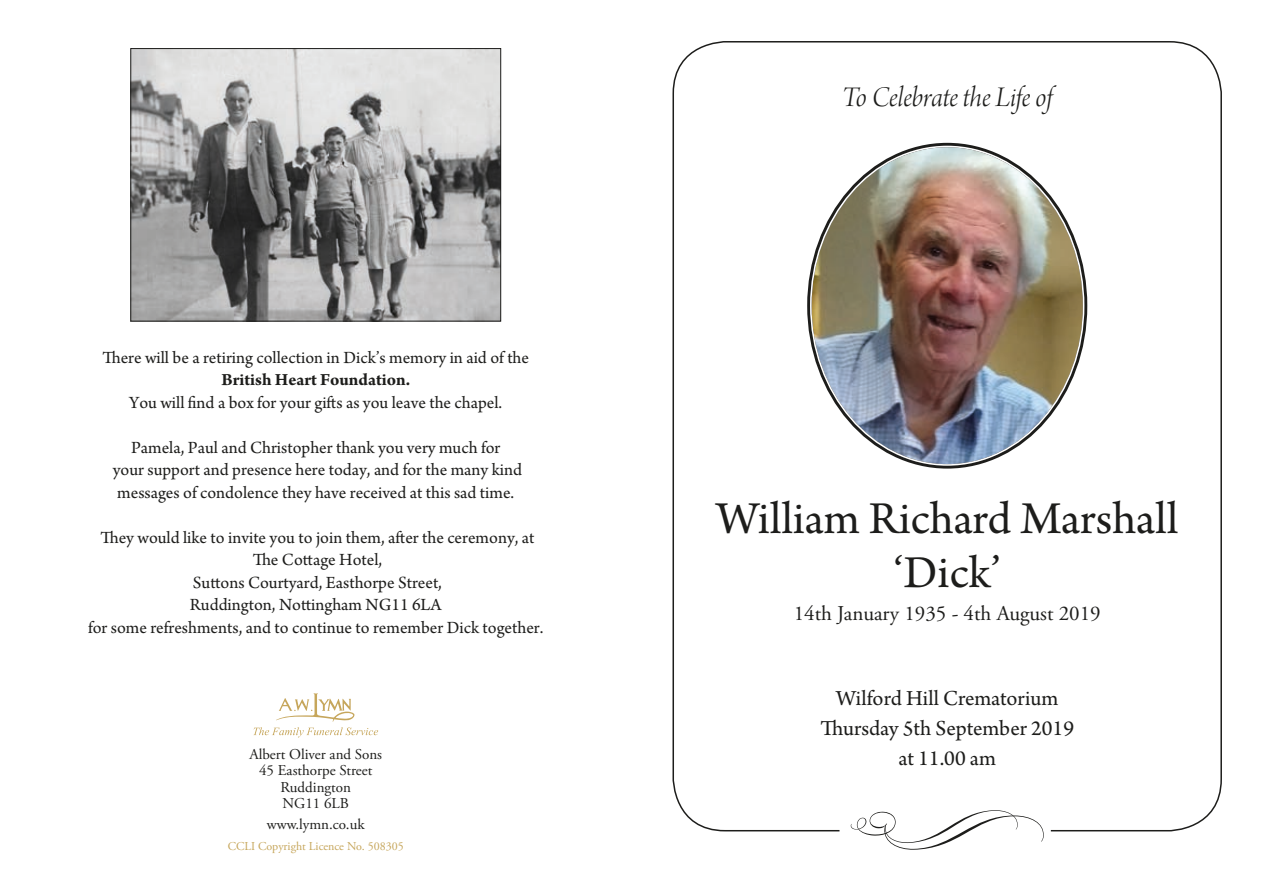
<style>
.page{position:relative;width:1263px;height:893px;background:#fff}
.page>*{position:absolute;margin:0;border:0;box-sizing:border-box;transform-origin:0 0}
.t1{font:48px/54px "Arno Pro";color:#1d1d1b;text-align:center}
.t2{font:30px "Arno Pro Light Italic Display";letter-spacing:-.005em;color:#1d1d1b}
.t3{font:22.5px/30px "Arno Pro";color:#1d1d1b;text-align:center}
.t4{font:21px "Adobe Garamond Pro";color:#1d1d1b}
.t5{font:18px/22.5px "Arno Pro";color:#1d1d1b;text-align:center}
.t6{font:700 18px "Arno Pro";color:#1d1d1b}
.t7{font:15px/16.5px "Adobe Garamond Pro";color:#1d1d1b;text-align:center}
.t8{font:12px "Adobe Garamond Pro";color:#c6a65b}
</style>
<div class="page">
<svg style="left:851px;top:810px;width:193px;height:40px"></svg>
<img style="left:812px;top:147px;width:271px;height:317px">
<svg style="left:253px;top:693px;width:125px;height:44px"></svg>
<img style="left:132px;top:50px;width:367px;height:269px">
<div style="left:130px;top:48px;width:371px;height:273px;border:1px solid #1d1d1b"></div>
<p class="t5" style="left:102px;top:347px;width:428px">There will be a retiring collection in Dick’s memory in aid of the</p>
<p class="t6" style="left:221px;top:369px;width:190px">British Heart Foundation.</p>
<p class="t5" style="left:129px;top:392px;width:375px">You will find a box for your gifts as you leave the chapel.</p>
<p class="t5" style="left:113px;top:437px;width:411px">Pamela, Paul and Christopher thank you very much for<br>your support and presence here today, and for the many kind messages of condolence they have received at this sad time.</p>
<p class="t5" style="left:88px;top:527px;width:457px">They would like to invite you to join them, after the ceremony, at The Cottage Hotel,<br>Suttons Courtyard, Easthorpe Street,<br>Ruddington, Nottingham NG11 6LA<br>for some refreshments, and to continue to remember Dick together.</p>
<p class="t7" style="left:249px;top:746px;width:134px">Albert Oliver and Sons<br>45 Easthorpe Street<br>Ruddington<br>NG11 6LB</p>
<p class="t7" style="left:267px;top:816px;width:99px">www.lymn.co.uk</p>
<p class="t8" style="left:228px;top:839px;width:178px">CCLI Copyright Licence No. 508305</p>
<h2 class="t2" style="left:842px;top:80px;width:213px">To Celebrate the Life of</h2>
<h1 class="t1" style="left:716px;top:494px;width:463px">William Richard Marshall ‘Dick’</h1>
<p class="t4" style="left:794px;top:601px;width:308px">14th January 1935 - 4th August 2019</p>
<p class="t3" style="left:820px;top:684px;width:255px">Wilford Hill Crematorium<br>Thursday 5th September 2019 at 11.00 am</p>
</div>
